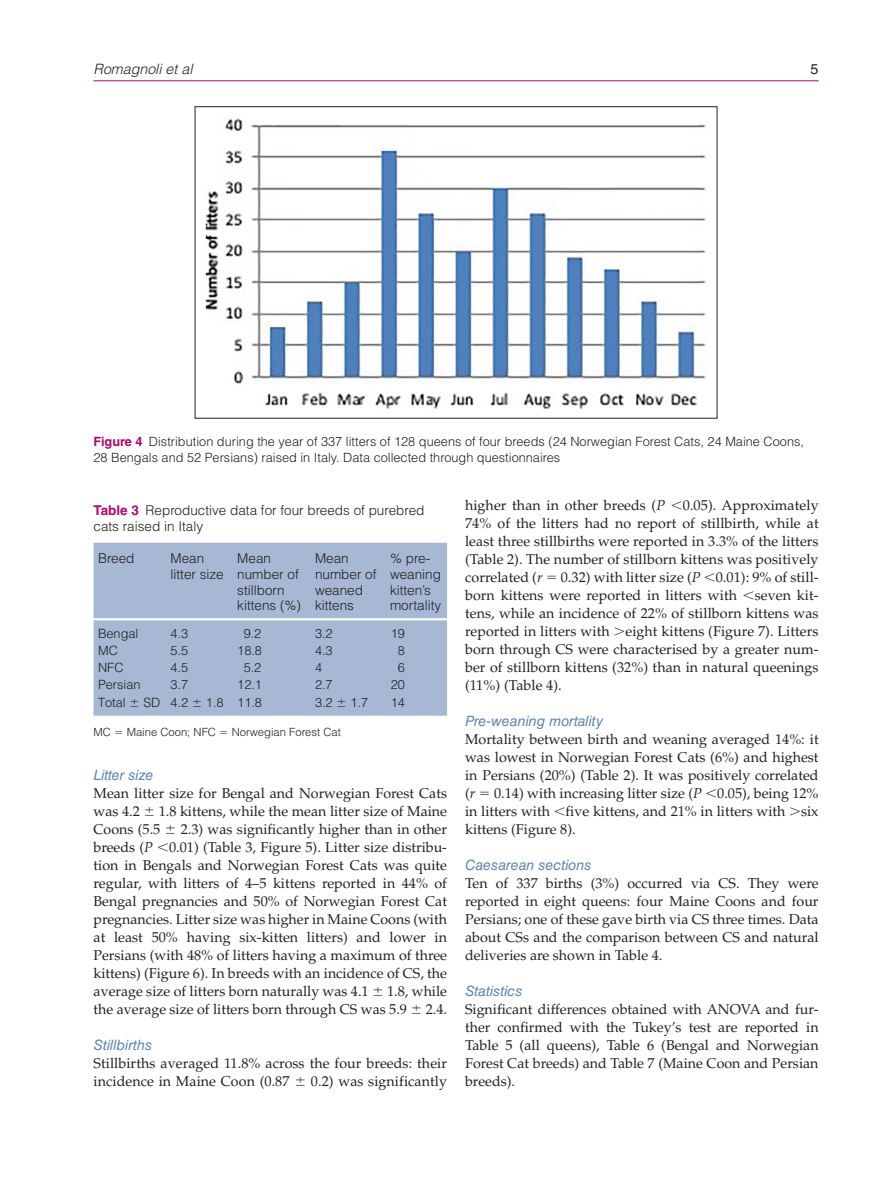
<style>
.page{position:relative;width:893px;height:1191px;background:#fff}
.page>*{position:absolute;margin:0;border:0;box-sizing:border-box;transform-origin:0 0}
.t1{font:14.25px/18px "Palatino LT Std";color:#231f20;text-align:justify}
.t2{font:italic 14.25px "Helvetica LT Std";color:#5e85ae}
.t3{font:italic 300 14.25px "Helvetica LT Std";color:#231f20}
.t4{font:14.25px "Helvetica LT Std";color:#231f20}
.t5{font:300 13.5px/15.8px "Helvetica LT Std";color:#231f20}
.t6{font:300 12.75px/15.8px "Helvetica LT Std";color:#231f20}
.t7{font:300 11.25px "Helvetica LT Std";color:#231f20}
.s1{font-weight:700;color:#b6036c}
.s2{font-style:italic}
</style>
<div class="page">
<hr style="left:94px;top:80px;width:725px;height:1px;background:#b6036c">
<img style="left:205px;top:118px;width:501px;height:291px">
<div style="left:195px;top:106px;width:522px;height:312px;border:1px solid #231f20"></div>
<div style="left:94px;top:543px;width:353px;height:172px;background:#a6b8d3"></div>
<hr style="left:94px;top:618px;width:72px;height:2px;background:#fff">
<hr style="left:166px;top:618px;width:67px;height:2px;background:#fff">
<hr style="left:233px;top:618px;width:77px;height:2px;background:#fff">
<hr style="left:310px;top:618px;width:76px;height:2px;background:#fff">
<hr style="left:386px;top:618px;width:61px;height:2px;background:#fff">
<svg style="left:131px;top:699px;width:7px;height:7px"></svg>
<svg style="left:193px;top:699px;width:8px;height:7px"></svg>
<svg style="left:338px;top:699px;width:7px;height:7px"></svg>
<p class="t3" style="left:94px;top:60px;width:100px">Romagnoli et al</p>
<p class="t4" style="left:811px;top:61px;width:9px">5</p>
<p class="t6" style="left:94px;top:434px;width:712px"><span class="s1">Figure 4</span> Distribution during the year of 337 litters of 128 queens of four breeds (24 Norwegian Forest Cats, 24 Maine Coons,<br>28 Bengals and 52 Persians) raised in Italy. Data collected through questionnaires</p>
<p class="t5" style="left:94px;top:502px;width:332px"><span class="s1">Table 3</span> Reproductive data for four breeds of purebred cats raised in Italy</p>
<p class="t5" style="left:98px;top:550px;width:38px">Breed</p>
<p class="t5" style="left:170px;top:550px;width:55px">Mean litter size</p>
<p class="t5" style="left:237px;top:550px;width:65px">Mean number of stillborn kittens (%)</p>
<p class="t5" style="left:315px;top:550px;width:63px">Mean number of weaned kittens</p>
<p class="t5" style="left:390px;top:550px;width:53px">% pre&shy;weaning kitten’s mortality</p>
<p class="t6" style="left:98px;top:625px;width:42px">Bengal</p>
<p class="t6" style="left:171px;top:625px;width:19px">4.3</p>
<p class="t6" style="left:244px;top:625px;width:19px">9.2</p>
<p class="t6" style="left:315px;top:625px;width:19px">3.2</p>
<p class="t6" style="left:391px;top:625px;width:16px">19</p>
<p class="t6" style="left:98px;top:642px;width:21px">MC</p>
<p class="t6" style="left:171px;top:642px;width:19px">5.5</p>
<p class="t6" style="left:237px;top:642px;width:26px">18.8</p>
<p class="t6" style="left:315px;top:642px;width:19px">4.3</p>
<p class="t6" style="left:398px;top:642px;width:9px">8</p>
<p class="t6" style="left:98px;top:659px;width:27px">NFC</p>
<p class="t6" style="left:171px;top:659px;width:19px">4.5</p>
<p class="t6" style="left:244px;top:659px;width:19px">5.2</p>
<p class="t6" style="left:315px;top:659px;width:9px">4</p>
<p class="t6" style="left:398px;top:659px;width:9px">6</p>
<p class="t6" style="left:98px;top:677px;width:44px">Persian</p>
<p class="t6" style="left:171px;top:677px;width:19px">3.7</p>
<p class="t6" style="left:237px;top:677px;width:26px">12.1</p>
<p class="t6" style="left:315px;top:677px;width:19px">2.7</p>
<p class="t6" style="left:391px;top:677px;width:16px">20</p>
<p class="t6" style="left:98px;top:694px;width:29px">Total</p>
<p class="t6" style="left:143px;top:694px;width:46px">SD 4.2</p>
<p class="t6" style="left:206px;top:694px;width:58px">1.8 11.8</p>
<p class="t6" style="left:315px;top:694px;width:19px">3.2</p>
<p class="t6" style="left:350px;top:694px;width:19px">1.7</p>
<p class="t6" style="left:391px;top:694px;width:16px">14</p>
<p class="t7" style="left:94px;top:725px;width:19px">MC</p>
<p class="t7" style="left:127px;top:725px;width:91px">Maine Coon; NFC</p>
<p class="t7" style="left:232px;top:725px;width:111px">Norwegian Forest Cat</p>
<p class="t2" style="left:94px;top:767px;width:61px">Litter size</p>
<p class="t1" style="left:94px;top:784px;width:355px">Mean litter size for Bengal and Norwegian Forest Cats was 4.2</p>
<p class="t1" style="left:94px;top:802px;width:355px;text-indent:65px">1.8 kittens, while the mean litter size of Maine<br>Coons (5.5</p>
<p class="t1" style="left:94px;top:820px;width:355px;text-indent:87px">2.3) was significantly higher than in other breeds (<span class="s2">P</span> 0.01) (Table 3, Figure 5). Litter size distribu&shy;tion in Bengals and Norwegian Forest Cats was quite regular, with litters of 4–5 kittens reported in 44% of Bengal pregnancies and 50% of Norwegian Forest Cat pregnancies. Litter size was higher in Maine Coons (with at least 50% having six-kitten litters) and lower in Persians (with 48% of litters having a maximum of three kittens) (Figure 6). In breeds with an incidence of CS, the average size of litters born naturally was 4.1</p>
<p class="t1" style="left:94px;top:982px;width:355px;text-indent:294px">1.8, while the average size of litters born through CS was 5.9</p>
<p class="t1" style="left:426px;top:1000px;width:23px">2.4.</p>
<p class="t2" style="left:94px;top:1037px;width:60px">Stillbirths</p>
<p class="t1" style="left:94px;top:1054px;width:355px">Stillbirths averaged 11.8% across the four breeds: their incidence in Maine Coon (0.87</p>
<p class="t1" style="left:311px;top:1072px;width:138px">0.2) was significantly</p>
<p class="t1" style="left:465px;top:496px;width:355px">higher than in other breeds (<span class="s2">P</span> 0.05). Approximately 74% of the litters had no report of stillbirth, while at least three stillbirths were reported in 3.3% of the litters (Table 2). The number of stillborn kittens was positively correlated (<span class="s2">r</span></p>
<p class="t1" style="left:465px;top:568px;width:355px;text-indent:96px">0.32) with litter size (<span class="s2">P</span> 0.01): 9% of still&shy;born kittens were reported in litters with seven kit&shy;tens, while an incidence of 22% of stillborn kittens was reported in litters with eight kittens (Figure 7). Litters born through CS were characterised by a greater num&shy;ber of stillborn kittens (32%) than in natural queenings (11%) (Table 4).</p>
<p class="t2" style="left:465px;top:713px;width:140px">Pre-weaning mortality</p>
<p class="t1" style="left:465px;top:730px;width:355px">Mortality between birth and weaning averaged 14%: it was lowest in Norwegian Forest Cats (6%) and highest in Persians (20%) (Table 2). It was positively correlated (<span class="s2">r</span></p>
<p class="t1" style="left:465px;top:784px;width:355px;text-indent:29px">0.14) with increasing litter size (<span class="s2">P</span> 0.05), being 12% in litters with five kittens, and 21% in litters with six kittens (Figure 8).</p>
<p class="t2" style="left:465px;top:857px;width:128px">Caesarean sections</p>
<p class="t1" style="left:465px;top:874px;width:355px">Ten of 337 births (3%) occurred via CS. They were reported in eight queens: four Maine Coons and four Persians; one of these gave birth via CS three times. Data about CSs and the comparison between CS and natural deliveries are shown in Table 4.</p>
<p class="t2" style="left:465px;top:983px;width:59px">Statistics</p>
<p class="t1" style="left:465px;top:1000px;width:355px">Significant differences obtained with ANOVA and fur&shy;ther confirmed with the Tukey’s test are reported in Table 5 (all queens), Table 6 (Bengal and Norwegian Forest Cat breeds) and Table 7 (Maine Coon and Persian breeds).</p>
</div>
